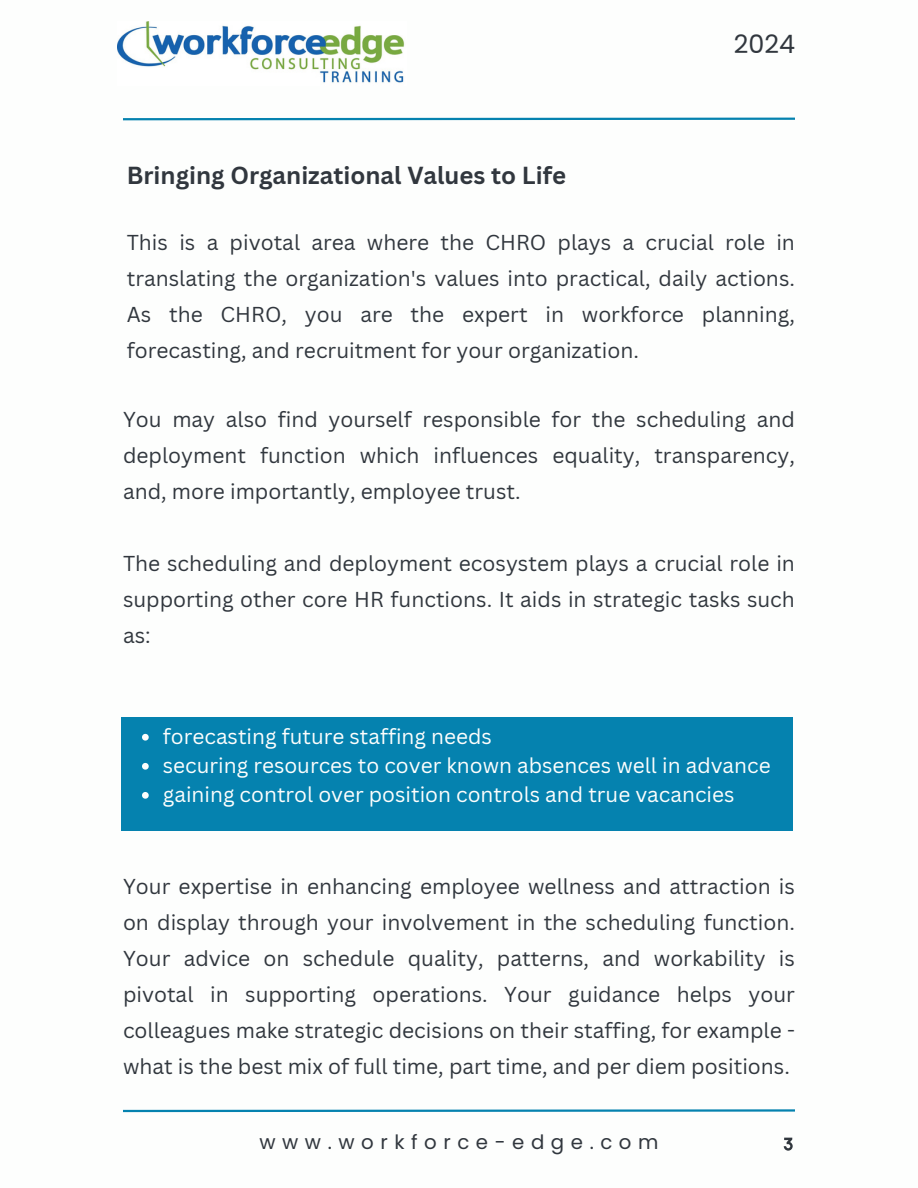
<style>
.page{position:relative;width:918px;height:1188px;background:#fff}
.page>*{position:absolute;margin:0;border:0;box-sizing:border-box;transform-origin:0 0}
.t1{font:25.35px "Poppins";color:#31373e}
.t2{font:700 24px "Canva Sans";color:#31373e}
.t3{font:21px/36px "Canva Sans";color:#31373e;text-align:justify}
.t4{font:20.85px "Canva Sans";color:#fdfefd}
.t5{font:19.8px "Poppins";letter-spacing:.335em;color:#31373e}
</style>
<div class="page">
<svg style="left:123px;top:117px;width:672px;height:4px"></svg>
<svg style="left:123px;top:1109px;width:672px;height:4px"></svg>
<img style="left:117px;top:21px;width:288px;height:62px">
<svg style="left:784px;top:1138px;width:9px;height:13px"></svg>
<div style="left:121px;top:717px;width:672px;height:114px;background:#0582af"></div>
<svg style="left:142px;top:734px;width:7px;height:7px"></svg>
<svg style="left:142px;top:763px;width:7px;height:7px"></svg>
<svg style="left:142px;top:792px;width:7px;height:7px"></svg>
<p class="t2" style="left:127px;top:159px;width:441px">Bringing Organizational Values to Life</p>
<h2 class="t1" style="left:734px;top:27px;width:63px">2024</h2>
<p class="t3" style="left:127px;top:224px;width:670px">This is a pivotal area where the CHRO plays a crucial role in translating the organization's values into practical, daily actions.<br>As the CHRO, you are the expert in workforce planning, forecasting, and recruitment for your organization.</p>
<p class="t3" style="left:123px;top:401px;width:673px">You may also find yourself responsible for the scheduling and deployment function which influences equality, transparency, and, more importantly, employee trust.</p>
<p class="t3" style="left:123px;top:545px;width:673px">The scheduling and deployment ecosystem plays a crucial role in supporting other core HR functions. It aids in strategic tasks such as:</p>
<p class="t4" style="left:163px;top:722px;width:330px">forecasting future staffing needs</p>
<p class="t4" style="left:163px;top:751px;width:609px">securing resources to cover known absences well in advance</p>
<p class="t4" style="left:163px;top:780px;width:573px">gaining control over position controls and true vacancies</p>
<p class="t3" style="left:123px;top:867px;width:673px">Your expertise in enhancing employee wellness and attraction is on display through your involvement in the scheduling function.<br>Your advice on schedule quality, patterns, and workability is pivotal in supporting operations. Your guidance helps your colleagues make strategic decisions on their staffing, for example - what is the best mix of full time, part time, and per diem positions.</p>
<h1 class="t5" style="left:259px;top:1128px;width:401px">www.workforce-edge.com</h1>
</div>
